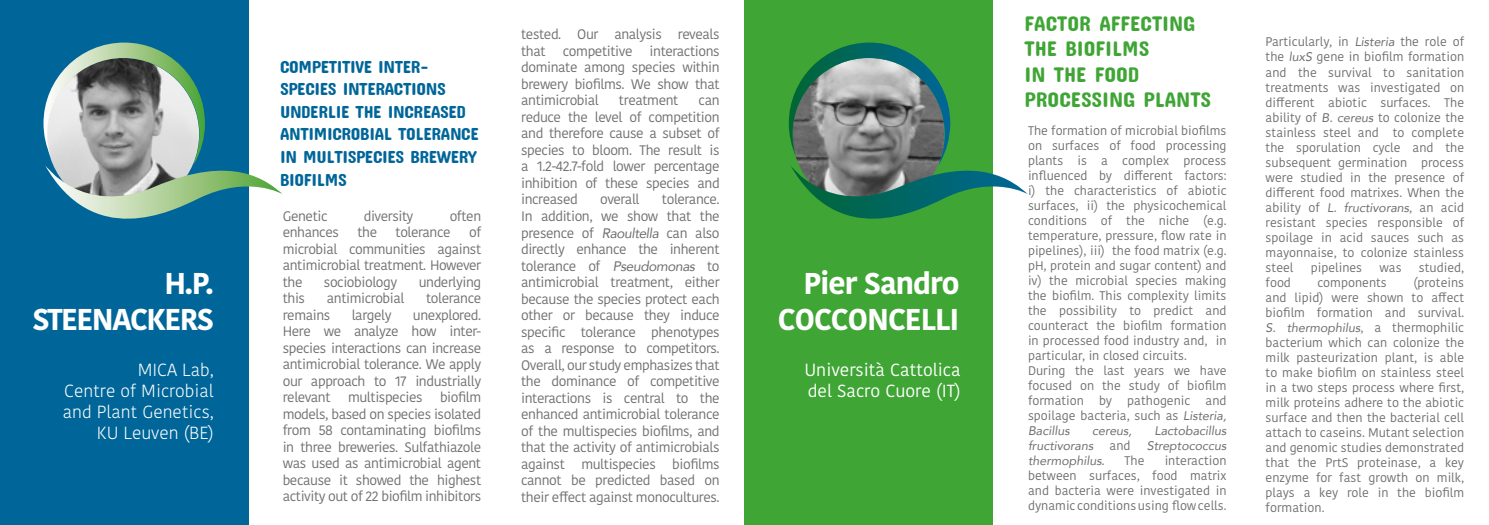
<style>
.page{position:relative;width:1489px;height:525px;background:#fff}
.page>*{position:absolute;margin:0;border:0;box-sizing:border-box;transform-origin:0 0}
.t1{font:700 30px/36px "Kohinoor Bangla";letter-spacing:-.03em;color:#fff;text-align:right}
.t2{font:700 30px/36px "Kohinoor Bangla";letter-spacing:-.05em;color:#fff;text-align:right}
.t3{font:21.25px/25.5px "Concert One";color:#3fa535}
.t4{font:17.5px/22.5px "Concert One";letter-spacing:-.02em;color:#069}
.t5{font:300 17.5px/21px "Kohinoor Bangla";color:#fff;text-align:right}
.t6{font:17.5px/21px "Kohinoor Bangla";color:#fff}
.t7{font:13.75px/16.5px "Kohinoor Bangla";letter-spacing:-.03em;color:#706f6f;text-align:justify}
.t8{font:12.5px/15px "Kohinoor Bangla";color:#706f6f;text-align:justify}
.t9{font:italic 12.5px "Avenir";color:#706f6f}
.s1{font-family:"Avenir";font-style:italic}
.s2{font-family:"Kohinoor Bangla";font-style:normal}
</style>
<div class="page">
<div style="left:0;top:0;width:248px;height:524px;background:#069"></div>
<div style="left:744px;top:0;width:248px;height:524px;background:#3fa535"></div>
<svg style="left:43px;top:43px;width:240px;height:207px"></svg>
<svg style="left:788px;top:43px;width:239px;height:207px"></svg>
<h1 class="t2" style="left:32px;top:264px;width:183px">H.P.<br>STEENACKERS</h1>
<h3 class="t5" style="left:63px;top:359px;width:153px">MICA Lab,<br>Centre of Microbial and Plant Genetics,<br>KU Leuven (BE)</h3>
<h3 class="t4" style="left:280px;top:55px;width:200px">COMPETITIVE INTER-<br>SPECIES INTERACTIONS<br>UNDERLIE THE INCREASED<br>ANTIMICROBIAL TOLERANCE<br>IN MULTISPECIES BREWERY<br>BIOFILMS</h3>
<p class="t7" style="left:283px;top:207px;width:46px">Genetic</p>
<p class="t7" style="left:364px;top:207px;width:51px">diversity</p>
<p class="t7" style="left:449px;top:207px;width:33px">often</p>
<p class="t7" style="left:283px;top:223px;width:58px">enhances</p>
<p class="t7" style="left:357px;top:223px;width:21px">the</p>
<p class="t7" style="left:395px;top:223px;width:57px">tolerance</p>
<p class="t7" style="left:283px;top:223px;width:200px;text-indent:186px">of microbial communities against antimicrobial treatment. However the</p>
<p class="t7" style="left:324px;top:273px;width:75px">sociobiology</p>
<p class="t7" style="left:418px;top:273px;width:64px">underlying</p>
<p class="t7" style="left:283px;top:289px;width:24px">this</p>
<p class="t7" style="left:327px;top:289px;width:79px">antimicrobial</p>
<p class="t7" style="left:426px;top:289px;width:57px">tolerance</p>
<p class="t7" style="left:283px;top:306px;width:49px">remains</p>
<p class="t7" style="left:352px;top:306px;width:41px">largely</p>
<p class="t7" style="left:283px;top:306px;width:200px;text-indent:130px">unexplored.<br>Here we analyze how inter&shy;species interactions can increase antimicrobial tolerance. We apply our approach to 17 industrially relevant</p>
<p class="t7" style="left:283px;top:388px;width:200px;text-indent:157px">biofilm models, based on species isolated from 58 contaminating biofilms in three breweries. Sulfathiazole was used as antimicrobial agent because it showed the highest activity out of 22 biofilm inhibitors</p>
<p class="t7" style="left:348px;top:388px;width:76px">multispecies</p>
<p class="t7" style="left:521px;top:26px;width:200px">tested. Our analysis reveals that competitive interactions dominate among species within brewery biofilms. We show that antimicrobial</p>
<p class="t7" style="left:619px;top:92px;width:61px">treatment</p>
<p class="t7" style="left:521px;top:92px;width:200px;text-indent:177px">can reduce the level of competition and therefore cause a subset of species to bloom. The result is a 1.2-42.7-fold lower percentage inhibition of these species and increased</p>
<p class="t7" style="left:521px;top:191px;width:200px;text-indent:141px">tolerance.<br>In addition, we show that the presence of <span class="s1">Raoultella</span> can also directly enhance the inherent tolerance of <span class="s1">Pseudomonas</span> to antimicrobial treatment, either because the species protect each other or because they induce specific tolerance phenotypes as a response to competitors.<br>Overall, our study emphasizes that the dominance of competitive interactions is central to the enhanced antimicrobial tolerance of the multispecies biofilms, and that the activity of antimicrobials against multispecies biofilms cannot be predicted based on their effect against monocultures.</p>
<p class="t7" style="left:600px;top:191px;width:41px">overall</p>
<h1 class="t1" style="left:777px;top:264px;width:183px">Pier Sandro<br>COCCONCELLI</h1>
<h3 class="t6" style="left:804px;top:359px;width:158px">Università Cattolica del Sacro Cuore (IT)</h3>
<h2 class="t3" style="left:1024px;top:10px;width:188px">FACTOR AFFECTING<br>THE BIOFILMS<br>IN THE FOOD<br>PROCESSING PLANTS</h2>
<p class="t8" style="left:1027px;top:123px;width:200px;text-align:left">The formation of microbial biofilms on surfaces of food processing plants is a complex process influenced by different factors: i) the characteristics of abiotic surfaces, ii) the physicochemical conditions of the niche (e.g. temperature, pressure, flow rate in pipelines), iii) the food matrix (e.g. pH, protein and sugar content) and iv) the microbial species making the biofilm. This complexity limits the possibility to predict and counteract the biofilm formation in processed food industry and, in particular, in closed circuits.<br>During the last years we have focused on the study of biofilm formation by pathogenic and spoilage bacteria, such as <span class="s1">Listeria,</span></p>
<p class="t9" style="left:1027px;top:423px;width:43px">Bacillus</p>
<p class="t9" style="left:1092px;top:423px;width:41px">cereus,</p>
<p class="t9" style="left:1154px;top:423px;width:74px">Lactobacillus</p>
<p class="t9" style="left:1027px;top:438px;width:67px">fructivorans</p>
<p class="t8" style="left:1109px;top:438px;width:22px">and</p>
<p class="t9" style="left:1146px;top:438px;width:81px">Streptococcus</p>
<p class="t9" style="left:1027px;top:453px;width:78px">thermophilus<span class="s2">.</span></p>
<p class="t8" style="left:1124px;top:453px;width:21px">The</p>
<p class="t8" style="left:1027px;top:453px;width:200px;text-indent:137px">interaction between surfaces, food matrix and bacteria were investigated in dynamic conditions using flow cells.</p>
<p class="t8" style="left:1265px;top:34px;width:200px">Particularly, in <span class="s1">Listeria</span> the role of the <span class="s1">luxS</span> gene in biofilm formation and the survival to sanitation treatments was investigated on different abiotic surfaces. The ability of <span class="s1">B. cereus</span> to colonize the stainless steel and to complete the sporulation cycle and the subsequent germination process were studied in the presence of different food matrixes. When the ability of <span class="s1">L. fructivorans</span>, an acid resistant species responsible of spoilage in acid sauces such as mayonnaise, to colonize stainless steel</p>
<p class="t8" style="left:1310px;top:259px;width:53px">pipelines</p>
<p class="t8" style="left:1379px;top:259px;width:24px">was</p>
<p class="t8" style="left:1418px;top:259px;width:47px">studied,</p>
<p class="t8" style="left:1265px;top:274px;width:200px;text-indent:148px">(proteins and lipid) were shown to affect biofilm formation and survival.</p>
<p class="t9" style="left:1265px;top:319px;width:200px">S. thermophilus<span class="s2">, a thermophilic</span></p>
<p class="t8" style="left:1265px;top:334px;width:200px">bacterium which can colonize the milk pasteurization plant, is able to make biofilm on stainless steel in a two steps process where first, milk proteins adhere to the abiotic surface and then the bacterial cell attach to caseins. Mutant selection and genomic studies demonstrated that the PrtS proteinase, a key enzyme for fast growth on milk, plays a key role in the biofilm formation.</p>
<p class="t8" style="left:1265px;top:274px;width:27px">food</p>
<p class="t8" style="left:1317px;top:274px;width:71px">components</p>
</div>
